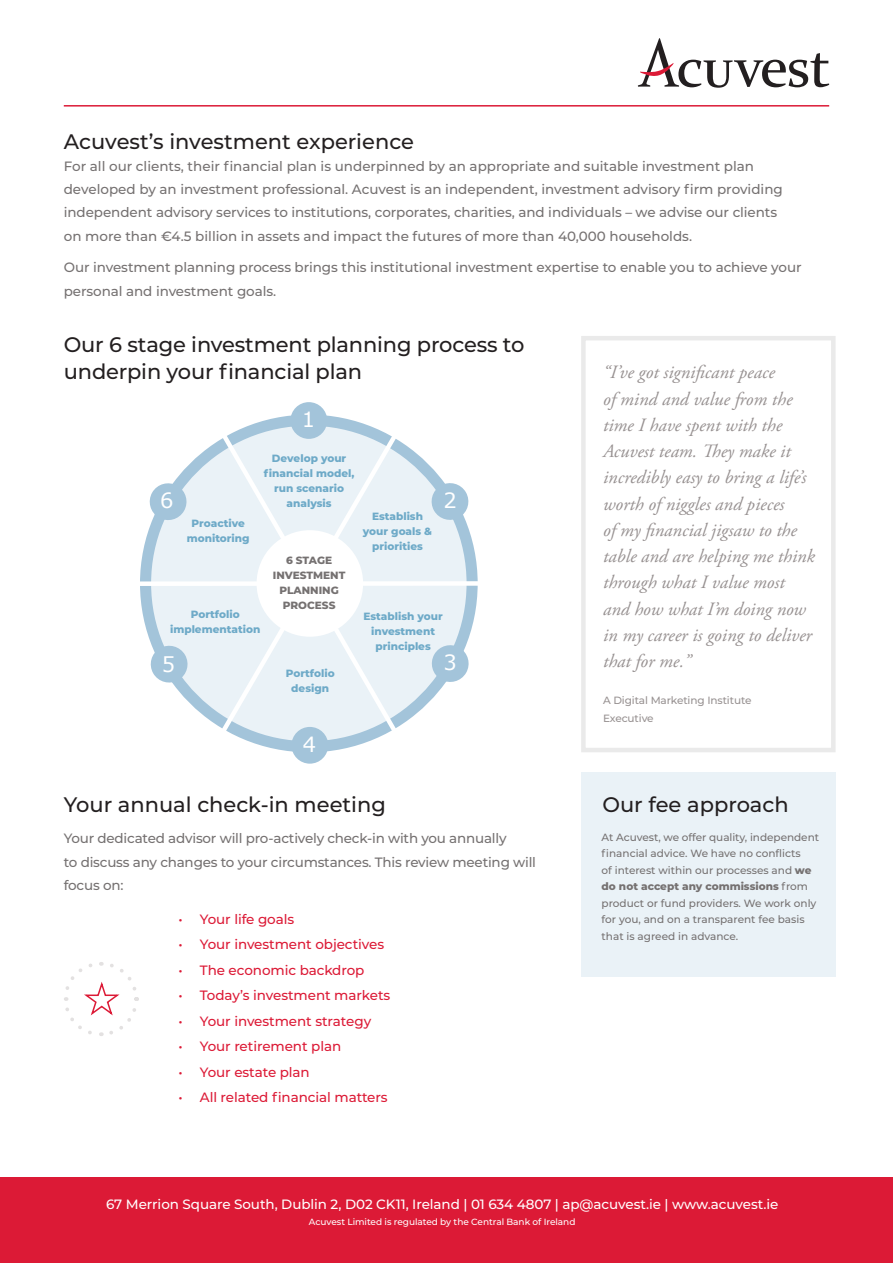
<style>
.page{position:relative;width:893px;height:1263px;background:#fff}
.page>*{position:absolute;margin:0;border:0;box-sizing:border-box;transform-origin:0 0}
.t1{font:500 21px/27px "Montserrat";letter-spacing:-.01em;color:#231f20}
.t2{font:21px "Verdana";color:#fff}
.t3{font:italic 18.75px/26.2px "Adobe Garamond Pro";color:#979191}
.t4{font:500 13.5px/23.2px "Montserrat";letter-spacing:-.005em;color:#757171}
.t5{font:500 13.5px "Montserrat";letter-spacing:-.005em;color:#dc1a36}
.t6{font:500 13.5px "Montserrat";letter-spacing:-.005em;color:#fff}
.t7{font:500 10.5px/16.5px "Montserrat";color:#757171}
.t8{font:800 10.5px/15px "Montserrat";color:#6eaac8;text-align:center}
.t9{font:500 10.5px/18px "Montserrat";letter-spacing:-.01em;color:#979191}
.t10{font:800 10.5px/15px "Montserrat";color:#757171;text-align:center}
.t11{font:500 9px "Montserrat";letter-spacing:-.005em;color:#fff}
.s1{font-weight:800}
</style>
<div class="page">
<div style="left:581px;top:772px;width:255px;height:204px;background:#eaf2f7"></div>
<div style="left:581px;top:336px;width:255px;height:416px;border:4px solid #eaeaea"></div>
<div style="left:0;top:1178px;width:893px;height:85px;background:#dc1a36"></div>
<svg style="left:638px;top:38px;width:191px;height:50px"></svg>
<hr style="left:64px;top:105px;width:765px;height:2px;background:#dc1a36">
<svg style="left:64px;top:962px;width:75px;height:74px"></svg>
<div style="left:146px;top:420px;width:326px;height:327px;background:#eaf2f7;border-radius:50%"></div>
<div style="left:135px;top:581px;width:351px;height:5px;background:#fff"></div>
<svg style="left:209px;top:404px;width:207px;height:347px"></svg>
<svg style="left:212px;top:419px;width:192px;height:323px"></svg>
<div style="left:290px;top:402px;width:37px;height:37px;background:#a3c4da;border-radius:50%"></div>
<svg style="left:149px;top:481px;width:40px;height:42px"></svg>
<svg style="left:150px;top:643px;width:38px;height:42px"></svg>
<div style="left:291px;top:727px;width:37px;height:37px;background:#a3c4da;border-radius:50%"></div>
<svg style="left:430px;top:643px;width:39px;height:41px"></svg>
<svg style="left:429px;top:480px;width:40px;height:42px"></svg>
<div style="left:257px;top:530px;width:106px;height:107px;background:#fff;border-radius:50%"></div>
<h1 class="t1" style="left:64px;top:127px;width:352px">Acuvest’s investment experience</h1>
<p class="t4" style="left:64px;top:154px;width:721px">For all our clients, their financial plan is underpinned by an appropriate and suitable investment plan developed by an investment professional. Acuvest is an independent, investment advisory firm providing independent advisory services to institutions, corporates, charities, and individuals – we advise our clients on more than €4.5 billion in assets and impact the futures of more than 40,000 households.</p>
<p class="t4" style="left:64px;top:255px;width:739px">Our investment planning process brings this institutional investment expertise to enable you to achieve your personal and investment goals.</p>
<h1 class="t1" style="left:64px;top:330px;width:462px">Our 6 stage investment planning process to underpin your financial plan</h1>
<p class="t3" style="left:603px;top:360px;width:213px">“I’ve got significant peace<br>of mind and value from the time I have spent with the<br>Acuvest team. They make it incredibly easy to bring a life’s worth of niggles and pieces<br>of my financial jigsaw to the table and are helping me think through what I value most and how what I’m doing now in my career is going to deliver that for me.”</p>
<p class="t9" style="left:603px;top:691px;width:150px">A Digital Marketing Institute<br>Executive</p>
<h1 class="t2" style="left:302px;top:406px;width:15px">1</h1>
<p class="t8" style="left:264px;top:450px;width:92px">Develop your financial model, run scenario analysis</p>
<h1 class="t2" style="left:443px;top:487px;width:15px">2</h1>
<h1 class="t2" style="left:160px;top:487px;width:15px">6</h1>
<p class="t8" style="left:363px;top:508px;width:71px">Establish your goals &amp; priorities</p>
<p class="t8" style="left:187px;top:515px;width:64px">Proactive monitoring</p>
<p class="t10" style="left:273px;top:552px;width:74px">6 STAGE<br>INVESTMENT<br>PLANNING<br>PROCESS</p>
<p class="t8" style="left:170px;top:606px;width:92px">Portfolio implementation</p>
<p class="t8" style="left:363px;top:608px;width:81px">Establish your investment principles</p>
<h1 class="t2" style="left:444px;top:649px;width:15px">3</h1>
<h1 class="t2" style="left:162px;top:651px;width:15px">5</h1>
<p class="t8" style="left:286px;top:665px;width:50px">Portfolio design</p>
<h1 class="t2" style="left:303px;top:731px;width:15px">4</h1>
<h1 class="t1" style="left:64px;top:790px;width:324px">Your annual check-in meeting</h1>
<p class="t4" style="left:64px;top:826px;width:474px">Your dedicated advisor will pro-actively check-in with you annually<br>to discuss any changes to your circumstances. This review meeting will focus on:</p>
<p class="t5" style="left:179px;top:909px;width:117px">• Your life goals</p>
<p class="t5" style="left:179px;top:935px;width:207px">• Your investment objectives</p>
<p class="t5" style="left:179px;top:961px;width:187px">• The economic backdrop</p>
<p class="t5" style="left:179px;top:986px;width:213px">• Today’s investment markets</p>
<p class="t5" style="left:179px;top:1012px;width:194px">• Your investment strategy</p>
<p class="t5" style="left:179px;top:1037px;width:164px">• Your retirement plan</p>
<p class="t5" style="left:179px;top:1063px;width:133px">• Your estate plan</p>
<p class="t5" style="left:179px;top:1088px;width:211px">• All related financial matters</p>
<h1 class="t1" style="left:602px;top:791px;width:188px">Our fee approach</h1>
<p class="t7" style="left:602px;top:828px;width:219px">At Acuvest, we offer quality, independent financial advice. We have no conflicts<br>of interest within our processes and <span class="s1">we do not accept any commissions</span> from product or fund providers. We work only for you, and on a transparent fee basis that is agreed in advance.</p>
<p class="t6" style="left:106px;top:1194px;width:674px">67 Merrion Square South, Dublin 2, D02 CK11, Ireland | 01 634 4807 | ap@acuvest.ie | www.acuvest.ie</p>
<p class="t11" style="left:309px;top:1215px;width:268px">Acuvest Limited is regulated by the Central Bank of Ireland</p>
</div>
